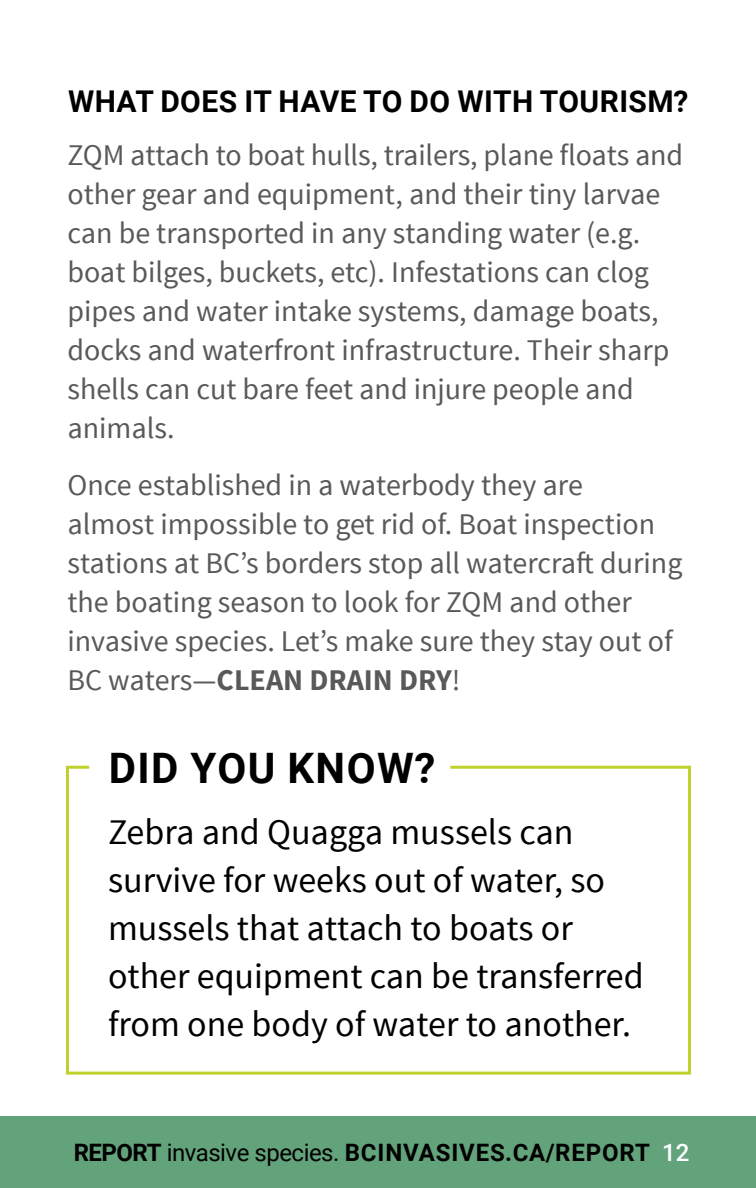
<style>
.page{position:relative;width:756px;height:1188px;background:#fff}
.page>*{position:absolute;margin:0;border:0;box-sizing:border-box;transform-origin:0 0}
.t1{font:700 42px "Roboto";letter-spacing:.035em;color:#000}
.t2{font:36px/48px "Source Sans Pro";color:#000}
.t3{font:30px/39px "Source Sans Pro";color:#58595b}
.t4{font:700 30px "Roboto";letter-spacing:.015em;color:#000}
.t5{font:700 24px "Roboto";letter-spacing:.035em;color:#000}
.s1{font-weight:700}
.s2{font-weight:400}
.s3{font-weight:500;color:#fff}
</style>
<div class="page">
<div style="left:0;top:1117px;width:756px;height:71px;background:#63a37b"></div>
<svg style="left:66px;top:765px;width:625px;height:310px"></svg>
<p class="t4" style="left:68px;top:81px;width:622px">WHAT DOES IT HAVE TO DO WITH TOURISM?</p>
<p class="t3" style="left:67px;top:136px;width:617px">ZQM attach to boat hulls, trailers, plane floats and other gear and equipment, and their tiny larvae can be transported in any standing water (e.g. boat bilges, buckets, etc). Infestations can clog pipes and water intake systems, damage boats, docks and waterfront infrastructure. Their sharp shells can cut bare feet and injure people and animals.</p>
<p class="t3" style="left:67px;top:466px;width:616px">Once established in a waterbody they are<br>almost impossible to get rid of. Boat inspection stations at BC’s borders stop all watercraft during the boating season to look for ZQM and other invasive species. Let’s make sure they stay out of BC waters—<span class="s1">CLEAN DRAIN DRY</span>!</p>
<h1 class="t1" style="left:109px;top:739px;width:328px">DID YOU KNOW?</h1>
<p class="t2" style="left:108px;top:809px;width:537px">Zebra and Quagga mussels can survive for weeks out of water, so mussels that attach to boats or other equipment can be transferred from one body of water to another.</p>
<p class="t5" style="left:74px;top:1136px;width:617px">REPORT <span class="s2">invasive species.</span> BCINVASIVES.CA/REPORT <span class="s3">12</span></p>
</div>
